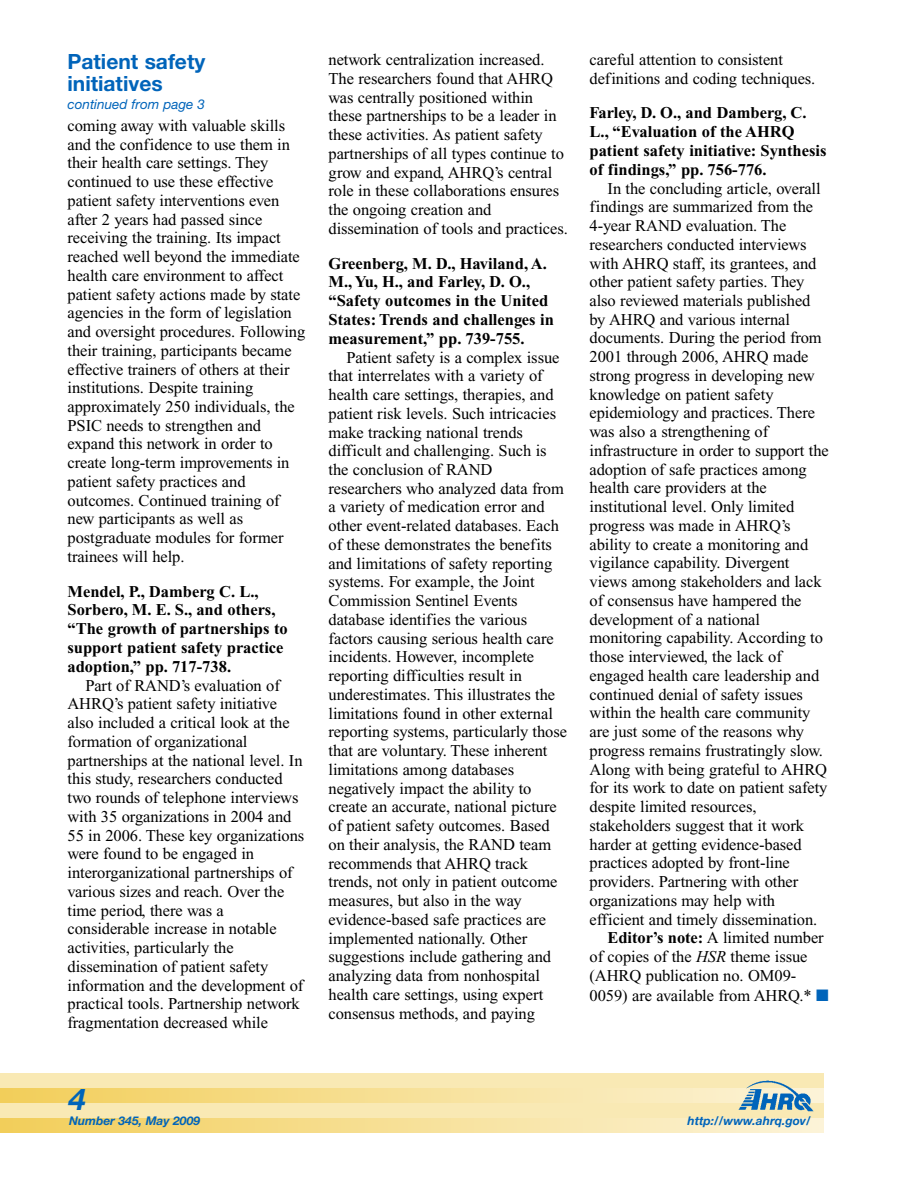
<style>
.page{position:relative;width:918px;height:1188px;background:#fff}
.page>*{position:absolute;margin:0;border:0;box-sizing:border-box;transform-origin:0 0}
.t1{font:italic 700 30px "Helvetica Neue";color:#0064ba}
.t2{font:700 21px/22.5px "Helvetica Neue";color:#0064ba}
.t3{font:16.5px/18.8px "Times New Roman";letter-spacing:-.005em;color:#000}
.t4{font:700 16.5px/18.8px "Times New Roman";color:#000}
.t5{font:italic 13.5px "Helvetica Neue";color:#0064ba}
.t6{font:italic 700 12px "Helvetica Neue";color:#0064ba}
.s1{font-weight:700}
.s2{font-style:italic}
.s3{color:#0064ba}
</style>
<div class="page">
<div style="left:0;top:1073px;width:823px;height:59px;background:#f9e9b4"></div>
<svg style="left:0;top:1089px;width:823px;height:13px"></svg>
<svg style="left:0;top:1119px;width:823px;height:13px"></svg>
<img style="left:736px;top:1080px;width:80px;height:31px">
<p class="t2" style="left:68px;top:52px;width:139px">Patient safety initiatives</p>
<p class="t5" style="left:68px;top:99px;width:139px">continued from page 3</p>
<p class="t3" style="left:68px;top:118px;width:239px">coming away with valuable skills and the confidence to use them in their health care settings. They continued to use these effective patient safety interventions even after 2 years had passed since receiving the training. Its impact reached well beyond the immediate health care environment to affect patient safety actions made by state agencies in the form of legislation and oversight procedures. Following their training, participants became effective trainers of others at their institutions. Despite training approximately 250 individuals, the<br>PSIC needs to strengthen and expand this network in order to create long-term improvements in patient safety practices and outcomes. Continued training of new participants as well as postgraduate modules for former trainees will help.</p>
<p class="t4" style="left:68px;top:584px;width:222px">Mendel, P., Damberg C. L.,<br>Sorbero, M. E. S., and others, “The growth of partnerships to support patient safety practice adoption,” pp. 717-738.</p>
<p class="t3" style="left:68px;top:677px;width:238px;text-indent:18px">Part of RAND’s evaluation of AHRQ’s patient safety initiative also included a critical look at the formation of organizational partnerships at the national level. In this study, researchers conducted two rounds of telephone interviews with 35 organizations in 2004 and 55 in 2006. These key organizations were found to be engaged in interorganizational partnerships of various sizes and reach. Over the time period, there was a considerable increase in notable activities, particularly the dissemination of patient safety information and the development of practical tools. Partnership network fragmentation decreased while</p>
<h1 class="t1" style="left:69px;top:1088px;width:18px">4</h1>
<p class="t6" style="left:69px;top:1116px;width:133px">Number 345, May 2009</p>
<p class="t3" style="left:329px;top:52px;width:241px">network centralization increased.<br>The researchers found that AHRQ was centrally positioned within these partnerships to be a leader in these activities. As patient safety partnerships of all types continue to grow and expand, AHRQ’s central role in these collaborations ensures the ongoing creation and dissemination of tools and practices.</p>
<p class="t4" style="left:329px;top:255px;width:227px">Greenberg, M. D., Haviland, A.<br>M., Yu, H., and Farley, D. O., “Safety outcomes in the United<br>States: Trends and challenges in measurement,” pp. 739-755.</p>
<p class="t3" style="left:329px;top:349px;width:240px;text-indent:18px">Patient safety is a complex issue that interrelates with a variety of health care settings, therapies, and patient risk levels. Such intricacies make tracking national trends difficult and challenging. Such is the conclusion of RAND researchers who analyzed data from a variety of medication error and other event-related databases. Each of these demonstrates the benefits and limitations of safety reporting systems. For example, the Joint Commission Sentinel Events database identifies the various factors causing serious health care incidents. However, incomplete reporting difficulties result in underestimates. This illustrates the limitations found in other external reporting systems, particularly those that are voluntary. These inherent limitations among databases negatively impact the ability to create an accurate, national picture of patient safety outcomes. Based on their analysis, the RAND team recommends that AHRQ track trends, not only in patient outcome measures, but also in the way evidence-based safe practices are implemented nationally. Other suggestions include gathering and analyzing data from nonhospital health care settings, using expert consensus methods, and paying</p>
<p class="t3" style="left:590px;top:52px;width:227px">careful attention to consistent definitions and coding techniques.</p>
<p class="t4" style="left:590px;top:105px;width:238px">Farley, D. O., and Damberg, C.<br>L., “Evaluation of the AHRQ patient safety initiative: Synthesis of findings,” pp. 756-776.</p>
<p class="t3" style="left:608px;top:180px;width:215px">In the concluding article, overall</p>
<p class="t3" style="left:590px;top:199px;width:225px">findings are summarized from the</p>
<p class="t3" style="left:590px;top:218px;width:198px">4-year RAND evaluation. The</p>
<p class="t3" style="left:590px;top:236px;width:219px">researchers conducted interviews</p>
<p class="t3" style="left:590px;top:255px;width:229px">with AHRQ staff, its grantees, and</p>
<p class="t3" style="left:590px;top:274px;width:216px">other patient safety parties. They</p>
<p class="t3" style="left:590px;top:293px;width:222px">also reviewed materials published</p>
<p class="t3" style="left:590px;top:311px;width:202px">by AHRQ and various internal</p>
<p class="t3" style="left:590px;top:330px;width:234px">documents. During the period from</p>
<p class="t3" style="left:590px;top:349px;width:220px">2001 through 2006, AHRQ made</p>
<p class="t3" style="left:590px;top:368px;width:227px">strong progress in developing new</p>
<p class="t3" style="left:590px;top:386px;width:186px">knowledge on patient safety</p>
<p class="t3" style="left:590px;top:405px;width:227px">epidemiology and practices. There</p>
<p class="t3" style="left:590px;top:424px;width:180px">was also a strengthening of</p>
<p class="t3" style="left:590px;top:443px;width:241px">infrastructure in order to support the</p>
<p class="t3" style="left:590px;top:461px;width:219px">adoption of safe practices among</p>
<p class="t3" style="left:590px;top:480px;width:179px">health care providers at the</p>
<p class="t3" style="left:590px;top:499px;width:206px">institutional level. Only limited</p>
<p class="t3" style="left:590px;top:518px;width:203px">progress was made in AHRQ’s</p>
<p class="t3" style="left:590px;top:536px;width:220px">ability to create a monitoring and</p>
<p class="t3" style="left:590px;top:555px;width:201px">vigilance capability. Divergent</p>
<p class="t3" style="left:590px;top:574px;width:234px">views among stakeholders and lack</p>
<p class="t3" style="left:590px;top:593px;width:213px">of consensus have hampered the</p>
<p class="t3" style="left:590px;top:611px;width:172px">development of a national</p>
<p class="t3" style="left:590px;top:630px;width:235px">monitoring capability. According to</p>
<p class="t3" style="left:590px;top:649px;width:194px">those interviewed, the lack of</p>
<p class="t3" style="left:590px;top:668px;width:231px">engaged health care leadership and</p>
<p class="t3" style="left:590px;top:686px;width:215px">continued denial of safety issues</p>
<p class="t3" style="left:590px;top:705px;width:222px">within the health care community</p>
<p class="t3" style="left:590px;top:724px;width:216px">are just some of the reasons why</p>
<p class="t3" style="left:590px;top:743px;width:235px">progress remains frustratingly slow.</p>
<p class="t3" style="left:590px;top:761px;width:239px">Along with being grateful to AHRQ</p>
<p class="t3" style="left:590px;top:780px;width:239px">for its work to date on patient safety</p>
<p class="t3" style="left:590px;top:799px;width:168px">despite limited resources,</p>
<p class="t3" style="left:590px;top:817px;width:216px">stakeholders suggest that it work</p>
<p class="t3" style="left:590px;top:836px;width:214px">harder at getting evidence-based</p>
<p class="t3" style="left:590px;top:855px;width:202px">practices adopted by front-line</p>
<p class="t3" style="left:590px;top:874px;width:210px">providers. Partnering with other</p>
<p class="t3" style="left:590px;top:892px;width:187px">organizations may help with</p>
<p class="t3" style="left:590px;top:911px;width:229px">efficient and timely dissemination.</p>
<p class="t3" style="left:608px;top:930px;width:218px"><span class="s1">Editor’s note:</span> A limited number</p>
<p class="t3" style="left:590px;top:949px;width:220px">of copies of the <span class="s2">HSR</span> theme issue</p>
<p class="t3" style="left:590px;top:967px;width:208px">(AHRQ publication no. OM09-</p>
<p class="t3" style="left:590px;top:987px;width:241px">0059) are available from AHRQ.* <span class="s3">■</span></p>
<p class="t6" style="left:687px;top:1117px;width:125px">http://www.ahrq.gov/</p>
</div>
